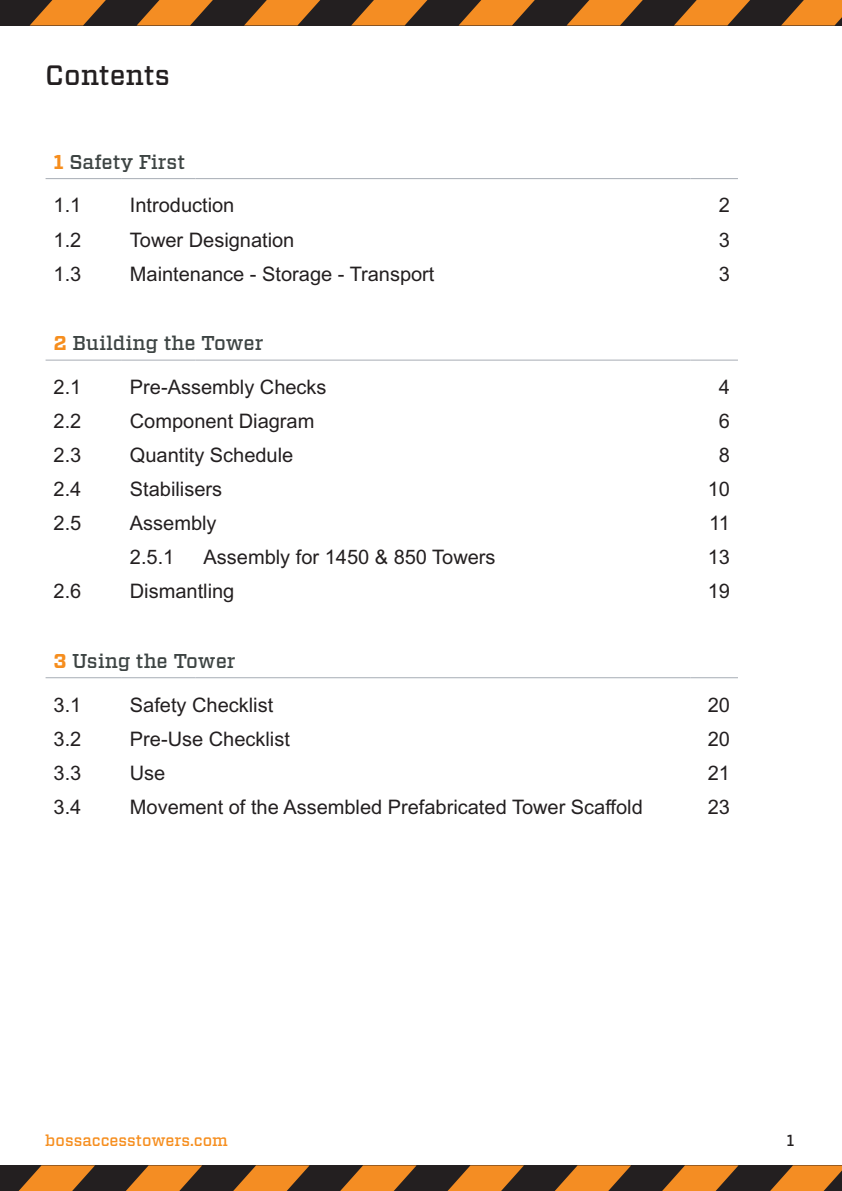
<style>
.page{position:relative;width:842px;height:1191px;background:#fff}
.page>*{position:absolute;margin:0;border:0;box-sizing:border-box;transform-origin:0 0}
.t1{font:500 28px "Vitesse";color:#231f20}
.t2{font:20px "Arial MT Std";color:#231f20}
.t3{font:500 20px "Vitesse";color:#3d4443}
.t4{font:500 16px "Vitesse";color:#f68e1e}
.t5{font:500 16px "Vitesse";color:#231f20}
.s1{font-weight:700;color:#f68e1e}
</style>
<div class="page">
<div style="left:0;top:0;width:842px;height:25px;background:#231f20"></div>
<svg style="left:30px;top:0;width:76px;height:25px"></svg>
<svg style="left:137px;top:0;width:76px;height:25px"></svg>
<svg style="left:244px;top:0;width:76px;height:25px"></svg>
<svg style="left:351px;top:0;width:77px;height:25px"></svg>
<svg style="left:459px;top:0;width:76px;height:25px"></svg>
<svg style="left:567px;top:0;width:76px;height:25px"></svg>
<svg style="left:674px;top:0;width:76px;height:25px"></svg>
<div style="left:0;top:1165px;width:842px;height:25px;background:#231f20"></div>
<svg style="left:127px;top:1165px;width:75px;height:25px"></svg>
<svg style="left:234px;top:1165px;width:75px;height:25px"></svg>
<svg style="left:341px;top:1165px;width:75px;height:25px"></svg>
<svg style="left:448px;top:1165px;width:76px;height:25px"></svg>
<svg style="left:555px;top:1165px;width:76px;height:25px"></svg>
<svg style="left:663px;top:1165px;width:75px;height:25px"></svg>
<hr style="left:46px;top:178px;width:76px;height:1px;background:#a7adb5">
<hr style="left:122px;top:178px;width:74px;height:1px;background:#a7adb5">
<hr style="left:196px;top:178px;width:494px;height:1px;background:#a7adb5">
<hr style="left:690px;top:178px;width:48px;height:1px;background:#a7adb5">
<hr style="left:46px;top:359px;width:76px;height:1px;background:#a7adb5">
<hr style="left:122px;top:359px;width:74px;height:1px;background:#a7adb5">
<hr style="left:196px;top:359px;width:494px;height:1px;background:#a7adb5">
<hr style="left:690px;top:359px;width:48px;height:1px;background:#a7adb5">
<hr style="left:46px;top:677px;width:76px;height:1px;background:#a7adb5">
<hr style="left:122px;top:677px;width:74px;height:1px;background:#a7adb5">
<hr style="left:196px;top:677px;width:494px;height:1px;background:#a7adb5">
<hr style="left:690px;top:677px;width:48px;height:1px;background:#a7adb5">
<svg style="left:0;top:1165px;width:95px;height:26px"></svg>
<svg style="left:781px;top:0;width:61px;height:25px"></svg>
<svg style="left:755px;top:1165px;width:87px;height:26px"></svg>
<p class="t1" style="left:45px;top:56px;width:126px">Contents</p>
<p class="t3" style="left:54px;top:148px;width:133px"><span class="s1">1</span> Safety First</p>
<p class="t2" style="left:54px;top:194px;width:29px">1.1</p>
<p class="t2" style="left:130px;top:194px;width:106px">Introduction</p>
<p class="t2" style="left:719px;top:194px;width:13px">2</p>
<p class="t2" style="left:54px;top:228px;width:29px">1.2</p>
<p class="t2" style="left:130px;top:228px;width:166px">Tower Designation</p>
<p class="t2" style="left:719px;top:228px;width:13px">3</p>
<p class="t2" style="left:54px;top:262px;width:29px">1.3</p>
<p class="t2" style="left:130px;top:262px;width:306px">Maintenance - Storage - Transport</p>
<p class="t2" style="left:719px;top:262px;width:13px">3</p>
<p class="t3" style="left:54px;top:330px;width:211px"><span class="s1">2</span> Building the Tower</p>
<p class="t2" style="left:54px;top:375px;width:29px">2.1</p>
<p class="t2" style="left:130px;top:375px;width:198px">Pre-Assembly Checks</p>
<p class="t2" style="left:719px;top:375px;width:13px">4</p>
<p class="t2" style="left:54px;top:409px;width:29px">2.2</p>
<p class="t2" style="left:130px;top:409px;width:186px">Component Diagram</p>
<p class="t2" style="left:719px;top:409px;width:13px">6</p>
<p class="t2" style="left:54px;top:443px;width:29px">2.3</p>
<p class="t2" style="left:130px;top:443px;width:165px">Quantity Schedule</p>
<p class="t2" style="left:719px;top:443px;width:13px">8</p>
<p class="t2" style="left:54px;top:477px;width:29px">2.4</p>
<p class="t2" style="left:130px;top:477px;width:94px">Stabilisers</p>
<p class="t2" style="left:708px;top:477px;width:24px">10</p>
<p class="t2" style="left:54px;top:511px;width:29px">2.5</p>
<p class="t2" style="left:130px;top:511px;width:88px">Assembly</p>
<p class="t2" style="left:709px;top:511px;width:22px">11</p>
<p class="t2" style="left:130px;top:545px;width:46px">2.5.1</p>
<p class="t2" style="left:204px;top:545px;width:293px">Assembly for 1450 &amp; 850 Towers</p>
<p class="t2" style="left:708px;top:545px;width:24px">13</p>
<p class="t2" style="left:54px;top:579px;width:29px">2.6</p>
<p class="t2" style="left:130px;top:579px;width:106px">Dismantling</p>
<p class="t2" style="left:708px;top:579px;width:24px">19</p>
<p class="t3" style="left:54px;top:647px;width:183px"><span class="s1">3</span> Using the Tower</p>
<p class="t2" style="left:54px;top:693px;width:29px">3.1</p>
<p class="t2" style="left:130px;top:693px;width:145px">Safety Checklist</p>
<p class="t2" style="left:708px;top:693px;width:24px">20</p>
<p class="t2" style="left:54px;top:727px;width:29px">3.2</p>
<p class="t2" style="left:130px;top:727px;width:162px">Pre-Use Checklist</p>
<p class="t2" style="left:708px;top:727px;width:24px">20</p>
<p class="t2" style="left:54px;top:761px;width:29px">3.3</p>
<p class="t2" style="left:130px;top:761px;width:37px">Use</p>
<p class="t2" style="left:708px;top:761px;width:24px">21</p>
<p class="t2" style="left:54px;top:795px;width:29px">3.4</p>
<p class="t2" style="left:130px;top:795px;width:514px">Movement of the Assembled Prefabricated Tower Scaffold</p>
<p class="t2" style="left:708px;top:795px;width:24px">23</p>
<p class="t4" style="left:45px;top:1129px;width:184px">bossaccesstowers.com</p>
<p class="t5" style="left:786px;top:1129px;width:9px">1</p>
</div>
